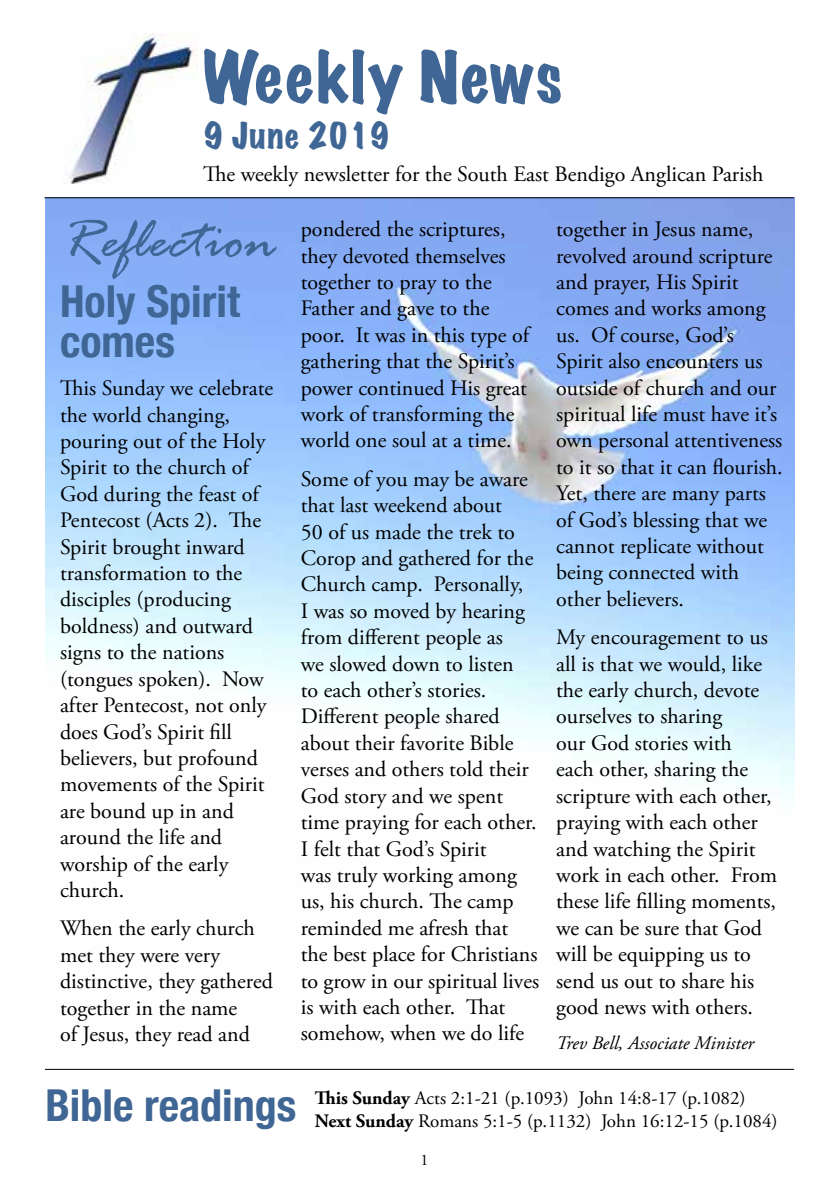
<style>
.page{position:relative;width:840px;height:1191px;background:#fff}
.page>*{position:absolute;margin:0;border:0;box-sizing:border-box;transform-origin:0 0}
.t1{font:expanded 64px "Marker Felt";letter-spacing:.025em;color:#3f6694}
.t2{font:italic 60px "Rage";color:#3f6694}
.t3{font:700 condensed 44px/40px "Helvetica Neue";color:#3f6694}
.t4{font:expanded 32px "Marker Felt";letter-spacing:.02em;color:#3f6694}
.t5{font:22px/26.4px "Adobe Garamond Pro";color:#000}
.t6{font:19px/22.8px "Adobe Garamond Pro";color:#000}
.t7{font:italic 19px "Adobe Garamond Pro";color:#000}
.t8{font:16px "Adobe Garamond Pro";color:#000}
.s1{font-weight:700}
</style>
<div class="page">
<img style="left:45px;top:198px;width:749px;height:594px">
<img style="left:63px;top:33px;width:134px;height:151px">
<hr style="left:45px;top:1068px;width:748px;height:1px;background:#000">
<hr style="left:44px;top:197px;width:749px;height:1px;background:#000">
<h1 class="t1" style="left:203px;top:27px;width:360px">Weekly News</h1>
<h3 class="t4" style="left:203px;top:111px;width:189px">9 June 2019</h3>
<p class="t5" style="left:203px;top:161px;width:561px">The weekly newsletter for the South East Bendigo Anglican Parish</p>
<h2 class="t2" style="left:60px;top:208px;width:217px">Reflection</h2>
<h3 class="t3" style="left:60px;top:278px;width:181px">Holy Spirit comes</h3>
<p class="t5" style="left:60px;top:376px;width:214px">This Sunday we celebrate the world changing, pouring out of the Holy<br>Spirit to the church of<br>God during the feast of<br>Pentecost (Acts 2). The<br>Spirit brought inward transformation to the disciples (producing boldness) and outward signs to the nations (tongues spoken). Now after Pentecost, not only does God’s Spirit fill believers, but profound movements of the Spirit are bound up in and around the life and worship of the early church.</p>
<p class="t5" style="left:60px;top:916px;width:214px">When the early church met they were very distinctive, they gathered together in the name<br>of Jesus, they read and</p>
<p class="t5" style="left:300px;top:217px;width:230px">pondered the scriptures, they devoted themselves together to pray to the<br>Father and gave to the poor. It was in this type of gathering that the Spirit’s power continued His great work of transforming the world one soul at a time.</p>
<p class="t5" style="left:300px;top:466px;width:240px">Some of you may be aware that last weekend about<br>50 of us made the trek to<br>Corop and gathered for the<br>Church camp. Personally,<br>I was so moved by hearing from different people as<br>we slowed down to listen<br>to each other’s stories.<br>Different people shared about their favorite Bible verses and others told their<br>God story and we spent time praying for each other.<br>I felt that God’s Spirit<br>was truly working among us, his church. The camp reminded me afresh that the best place for Christians to grow in our spiritual lives is with each other. That somehow, when we do life</p>
<p class="t5" style="left:556px;top:217px;width:228px">together in Jesus name, revolved around scripture and prayer, His Spirit comes and works among us. Of course, God’s<br>Spirit also encounters us outside of church and our spiritual life must have it’s own personal attentiveness to it so that it can flourish.<br>Yet, there are many parts of God’s blessing that we cannot replicate without being connected with other believers.</p>
<p class="t5" style="left:556px;top:625px;width:222px">My encouragement to us all is that we would, like the early church, devote ourselves to sharing<br>our God stories with<br>each other, sharing the scripture with each other, praying with each other and watching the Spirit work in each other. From these life filling moments, we can be sure that God will be equipping us to send us out to share his good news with others.</p>
<p class="t7" style="left:556px;top:1031px;width:199px">Trev Bell, Associate Minister</p>
<h3 class="t3" style="left:45px;top:1082px;width:252px">Bible readings</h3>
<p class="t6" style="left:314px;top:1087px;width:464px"><span class="s1">This Sunday</span> Acts 2:1-21 (p.1093) John 14:8-17 (p.1082)<br><span class="s1">Next Sunday</span> Romans 5:1-5 (p.1132) John 16:12-15 (p.1084)</p>
<p class="t8" style="left:420px;top:1150px;width:9px">1</p>
</div>
